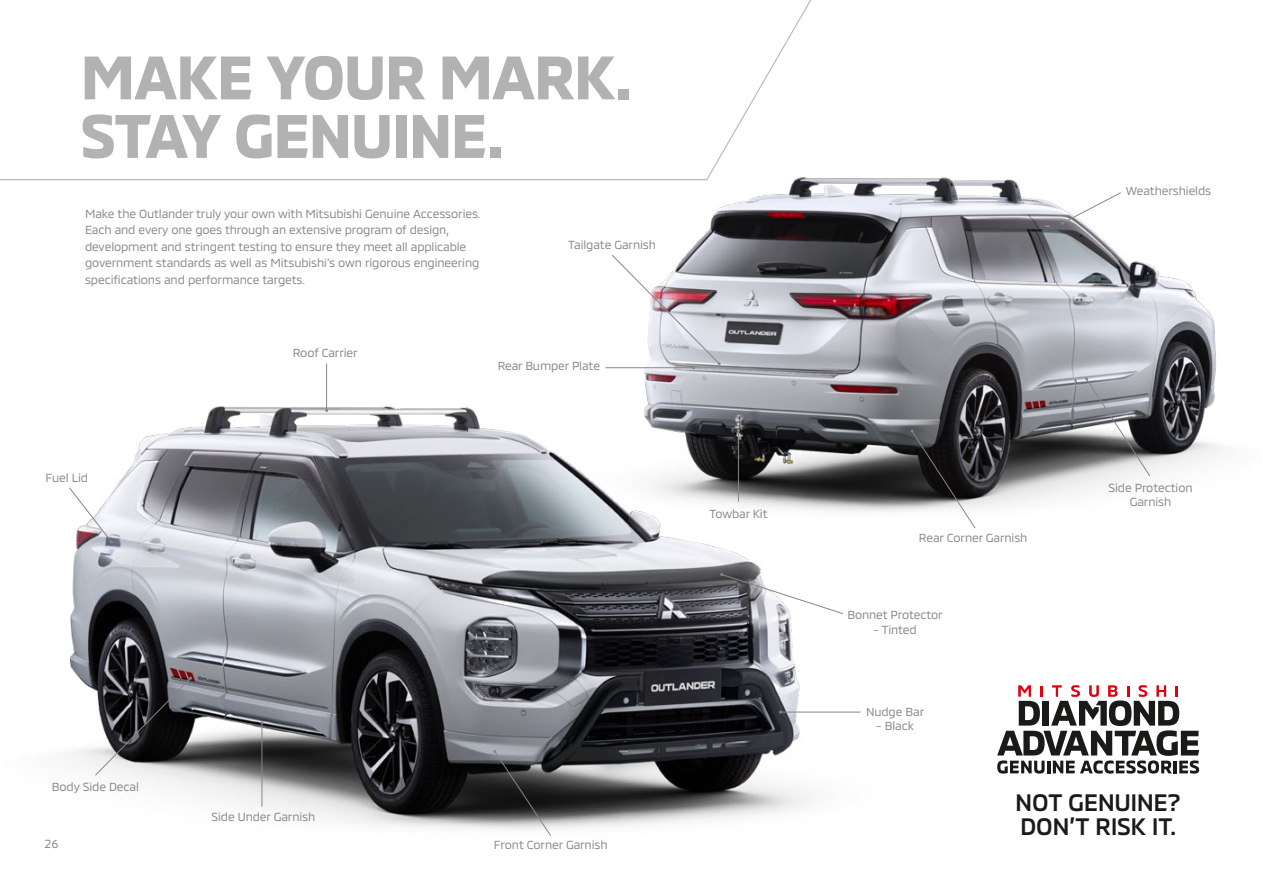
<style>
.page{position:relative;width:1263px;height:893px;background:#fff}
.page>*{position:absolute;margin:0;border:0;box-sizing:border-box;transform-origin:0 0}
.t1{font:700 63px/58.5px "MMC";letter-spacing:-.03em;color:#b2b2b2}
.t2{font:500 24.45px/24.5px "MMC";letter-spacing:-.015em;color:#1a1a18}
.t3{font:12px/16.5px "MMC";letter-spacing:-.01em;color:#878786;text-align:center}
</style>
<div class="page">
<img style="left:687px;top:177px;width:537px;height:331px">
<img style="left:69px;top:361px;width:876px;height:468px">
<hr style="left:326px;top:364px;width:1px;height:46px;background:#878786">
<hr style="left:605px;top:367px;width:89px;height:1px;background:#878786">
<hr style="left:738px;top:430px;width:1px;height:72px;background:#878786">
<svg style="left:910px;top:430px;width:66px;height:99px"></svg>
<svg style="left:1085px;top:377px;width:66px;height:100px;background:#929396"></svg>
<svg style="left:1061px;top:192px;width:61px;height:33px"></svg>
<svg style="left:611px;top:254px;width:110px;height:115px"></svg>
<hr style="left:780px;top:712px;width:80px;height:1px;background:#878786">
<svg style="left:720px;top:573px;width:124px;height:42px"></svg>
<hr style="left:262px;top:723px;width:1px;height:84px;background:#878786">
<svg style="left:493px;top:750px;width:59px;height:86px;background:#5d5d5e"></svg>
<svg style="left:94px;top:677px;width:98px;height:99px;background:#575759"></svg>
<svg style="left:69px;top:487px;width:44px;height:56px"></svg>
<svg style="left:0;top:0;width:825px;height:181px"></svg>
<svg style="left:997px;top:685px;width:202px;height:89px"></svg>
<h1 class="t1" style="left:80px;top:41px;width:552px">MAKE YOUR MARK.<br>STAY GENUINE.</h1>
<p class="t3" style="left:85px;top:204px;width:397px;text-align:left">Make the Outlander truly your own with Mitsubishi Genuine Accessories.<br>Each and every one goes through an extensive program of design, development and stringent testing to ensure they meet all applicable government standards as well as Mitsubishi’s own rigorous engineering specifications and performance targets.</p>
<p class="t3" style="left:568px;top:235px;width:89px">Tailgate Garnish</p>
<p class="t3" style="left:293px;top:343px;width:66px">Roof Carrier</p>
<p class="t3" style="left:498px;top:356px;width:104px">Rear Bumper Plate</p>
<p class="t3" style="left:46px;top:468px;width:44px">Fuel Lid</p>
<p class="t3" style="left:709px;top:504px;width:60px">Towbar Kit</p>
<p class="t3" style="left:52px;top:777px;width:89px">Body Side Decal</p>
<p class="t3" style="left:45px;top:834px;width:15px">26</p>
<p class="t3" style="left:212px;top:807px;width:105px">Side Under Garnish</p>
<p class="t3" style="left:494px;top:835px;width:115px">Front Corner Garnish</p>
<p class="t3" style="left:1126px;top:181px;width:87px">Weathershields</p>
<p class="t3" style="left:919px;top:528px;width:110px">Rear Corner Garnish</p>
<p class="t3" style="left:847px;top:605px;width:97px">Bonnet Protector</p>
<p class="t3" style="left:873px;top:620px;width:45px">- Tinted</p>
<p class="t3" style="left:866px;top:702px;width:60px">Nudge Bar</p>
<p class="t3" style="left:876px;top:716px;width:40px">- Black</p>
<p class="t3" style="left:1108px;top:479px;width:86px;line-height:14.4px">Side Protection<br>Garnish</p>
<h2 class="t2" style="left:1015px;top:787px;width:167px">NOT GENUINE?<br>DON’T RISK IT.</h2>
</div>
